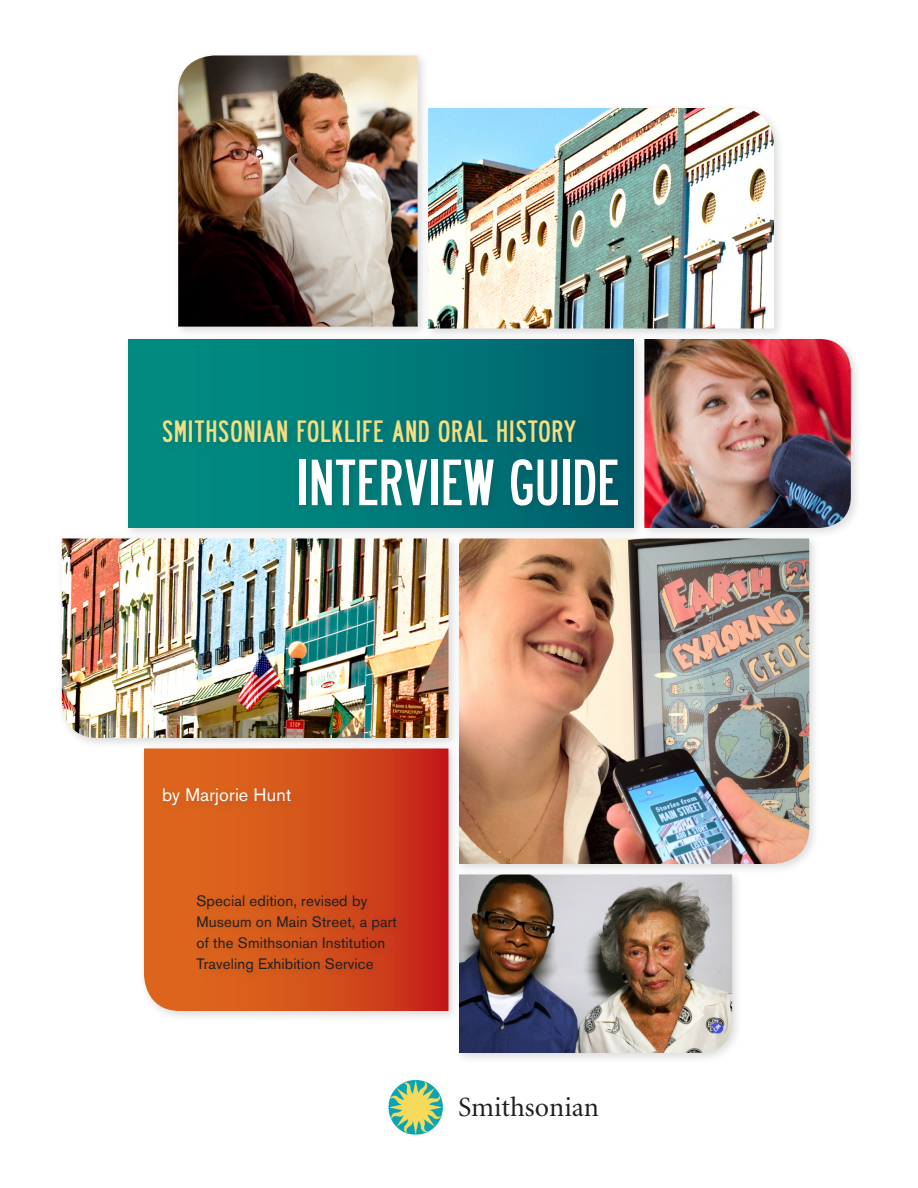
<style>
.page{position:relative;width:918px;height:1188px;background:#fff}
.page>*{position:absolute;margin:0;border:0;box-sizing:border-box;transform-origin:0 0}
.Head_A_18{font:57px "Roadway";letter-spacing:.01em;color:#fff}
.t1{font:27.75px "Minion";color:#231f20}
.Head_A_18-2{font:27px "Roadway";letter-spacing:.04em;color:#f3de82}
.t2{font:18px "Akzidenz Grotesk BQ";letter-spacing:.01em;color:#fff}
.Text_A{font:15px/21px "Akzidenz Grotesk BQ";letter-spacing:.01em;color:#231f20}
</style>
<div class="page">
<div style="left:139px;top:743px;width:321px;height:279px;background:#231f20;opacity:.16"></div>
<svg style="left:144px;top:749px;width:304px;height:262px;background:#d34c1c"></svg>
<div style="left:123px;top:334px;width:522px;height:205px;background:#231f20;opacity:.16"></div>
<div style="left:128px;top:339px;width:506px;height:189px;background:linear-gradient(to right,#009285,#00606c)"></div>
<div style="left:423px;top:103px;width:362px;height:237px;background:#231f20;opacity:.16"></div>
<img style="left:429px;top:108px;width:345px;height:220px">
<div style="left:158px;top:784px;width:143px;height:32px;background:#d75f1c"></div>
<div style="left:192px;top:890px;width:215px;height:92px;background:#231f20;opacity:.16"></div>
<img style="left:388px;top:1080px;width:55px;height:55px">
<div style="left:158px;top:415px;width:471px;height:102px;background:#231f20;opacity:.16"></div>
<div style="left:454px;top:533px;width:366px;height:342px;background:#231f20;opacity:.16"></div>
<img style="left:459px;top:538px;width:350px;height:326px">
<div style="left:454px;top:869px;width:289px;height:195px;background:#231f20;opacity:.16"></div>
<img style="left:459px;top:874px;width:273px;height:179px">
<div style="left:639px;top:334px;width:223px;height:205px;background:#231f20;opacity:.16"></div>
<img style="left:644px;top:339px;width:207px;height:189px">
<div style="left:57px;top:533px;width:403px;height:216px;background:#231f20;opacity:.16"></div>
<img style="left:62px;top:538px;width:386px;height:200px">
<div style="left:173px;top:50px;width:256px;height:288px;background:#231f20;opacity:.16"></div>
<img style="left:178px;top:56px;width:240px;height:271px">
<p class="Head_A_18-2" style="left:162px;top:413px;width:416px">SMITHSONIAN FOLKLIFE AND ORAL HISTORY</p>
<p class="Head_A_18" style="left:297px;top:445px;width:324px">INTERVIEW GUIDE</p>
<p class="t2" style="left:162px;top:784px;width:131px">by Marjorie Hunt</p>
<p class="Text_A" style="left:196px;top:890px;width:202px">Special edition, revised by<br>Museum on Main Street, a part of the Smithsonian Institution<br>Traveling Exhibition Service</p>
<p class="t1" style="left:458px;top:1094px;width:143px">Smithsonian</p>
</div>
